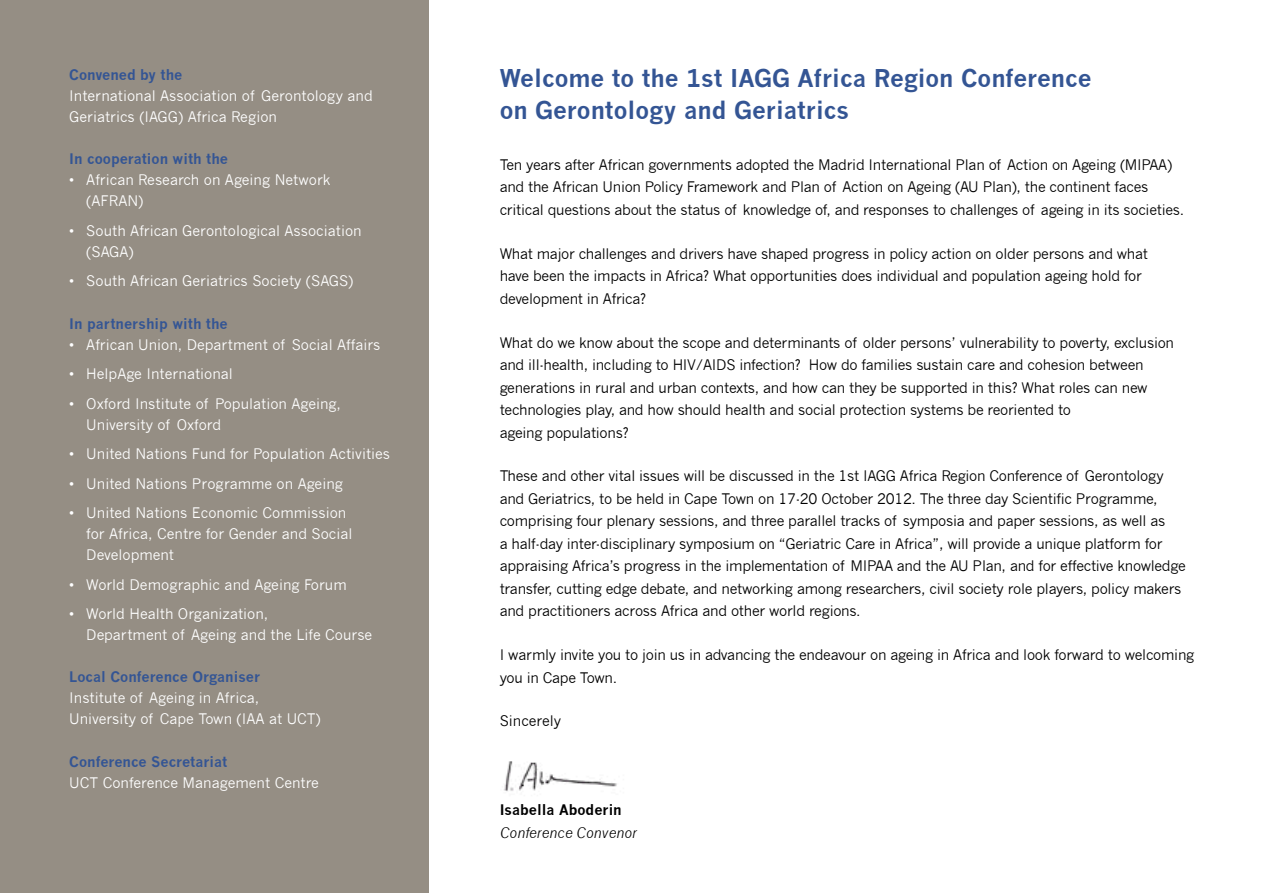
<style>
.page{position:relative;width:1263px;height:893px;background:#fff}
.page>*{position:absolute;margin:0;border:0;box-sizing:border-box;transform-origin:0 0}
.t1{font:700 24px/31.5px "News Gothic";color:#345594}
.t2{font:14.25px/22.5px "News Gothic";letter-spacing:-.02em;color:#000}
.t3{font:14.25px/21px "News Gothic";color:#fff}
.t4{font:700 14.25px "News Gothic";color:#345594}
.t5{font:italic 14.25px "News Gothic";color:#000}
.t6{font:700 14.25px "News Gothic";color:#000}
.t7{font:14.25px "News Gothic";color:#000}
</style>
<div class="page">
<img style="left:504px;top:761px;width:113px;height:31px">
<div style="left:0;top:0;width:428px;height:893px;background:#958e84"></div>
<p class="t4" style="left:69px;top:66px;width:114px">Convened by the</p>
<p class="t3" style="left:69px;top:85px;width:305px">International Association of Gerontology and<br>Geriatrics (IAGG) Africa Region</p>
<p class="t4" style="left:69px;top:150px;width:160px">In cooperation with the</p>
<p class="t3" style="left:86px;top:170px;width:246px;text-indent:-17px">• African Research on Ageing Network (AFRAN)</p>
<p class="t3" style="left:86px;top:220px;width:277px;text-indent:-17px">• South African Gerontological Association (SAGA)</p>
<p class="t3" style="left:69px;top:271px;width:286px">• South African Geriatrics Society (SAGS)</p>
<p class="t4" style="left:69px;top:315px;width:160px">In partnership with the</p>
<p class="t3" style="left:69px;top:334px;width:313px">• African Union, Department of Social Affairs</p>
<p class="t3" style="left:69px;top:363px;width:165px">• HelpAge International</p>
<p class="t3" style="left:86px;top:393px;width:256px;text-indent:-17px">• Oxford Institute of Population Ageing,<br>University of Oxford</p>
<p class="t3" style="left:69px;top:443px;width:322px">• United Nations Fund for Population Activities</p>
<p class="t3" style="left:69px;top:473px;width:275px">• United Nations Programme on Ageing</p>
<p class="t3" style="left:86px;top:502px;width:268px;text-indent:-17px">• United Nations Economic Commission for Africa, Centre for Gender and Social<br>Development</p>
<p class="t3" style="left:69px;top:574px;width:279px">• World Demographic and Ageing Forum</p>
<p class="t3" style="left:86px;top:603px;width:287px;text-indent:-17px">• World Health Organization,<br>Department of Ageing and the Life Course</p>
<p class="t4" style="left:69px;top:668px;width:192px">Local Conference Organiser</p>
<p class="t3" style="left:69px;top:688px;width:253px">Institute of Ageing in Africa,<br>University of Cape Town (IAA at UCT)</p>
<p class="t4" style="left:69px;top:753px;width:159px">Conference Secretariat</p>
<p class="t3" style="left:69px;top:772px;width:251px">UCT Conference Management Centre</p>
<h1 class="t1" style="left:500px;top:63px;width:593px">Welcome to the 1st IAGG Africa Region Conference on Gerontology and Geriatrics</h1>
<p class="t2" style="left:500px;top:154px;width:686px">Ten years after African governments adopted the Madrid International Plan of Action on Ageing (MIPAA) and the African Union Policy Framework and Plan of Action on Ageing (AU Plan), the continent faces critical questions about the status of knowledge of, and responses to challenges of ageing in its societies.</p>
<p class="t2" style="left:500px;top:242px;width:650px">What major challenges and drivers have shaped progress in policy action on older persons and what have been the impacts in Africa? What opportunities does individual and population ageing hold for development in Africa?</p>
<p class="t2" style="left:500px;top:331px;width:676px">What do we know about the scope and determinants of older persons’ vulnerability to poverty, exclusion and ill-health, including to HIV/AIDS infection? How do families sustain care and cohesion between generations in rural and urban contexts, and how can they be supported in this? What roles can new technologies play, and how should health and social protection systems be reoriented to<br>ageing populations?</p>
<p class="t2" style="left:500px;top:465px;width:687px">These and other vital issues will be discussed in the 1st IAGG Africa Region Conference of Gerontology and Geriatrics, to be held in Cape Town on 17-20 October 2012. The three day Scientific Programme, comprising four plenary sessions, and three parallel tracks of symposia and paper sessions, as well as<br>a half-day inter-disciplinary symposium on “Geriatric Care in Africa”, will provide a unique platform for appraising Africa’s progress in the implementation of MIPAA and the AU Plan, and for effective knowledge transfer, cutting edge debate, and networking among researchers, civil society role players, policy makers and practitioners across Africa and other world regions.</p>
<p class="t2" style="left:500px;top:644px;width:696px">I warmly invite you to join us in advancing the endeavour on ageing in Africa and look forward to welcoming you in Cape Town.</p>
<p class="t7" style="left:500px;top:713px;width:63px">Sincerely</p>
<p class="t6" style="left:500px;top:801px;width:124px">Isabella Aboderin</p>
<p class="t5" style="left:500px;top:824px;width:139px">Conference Convenor</p>
</div>
